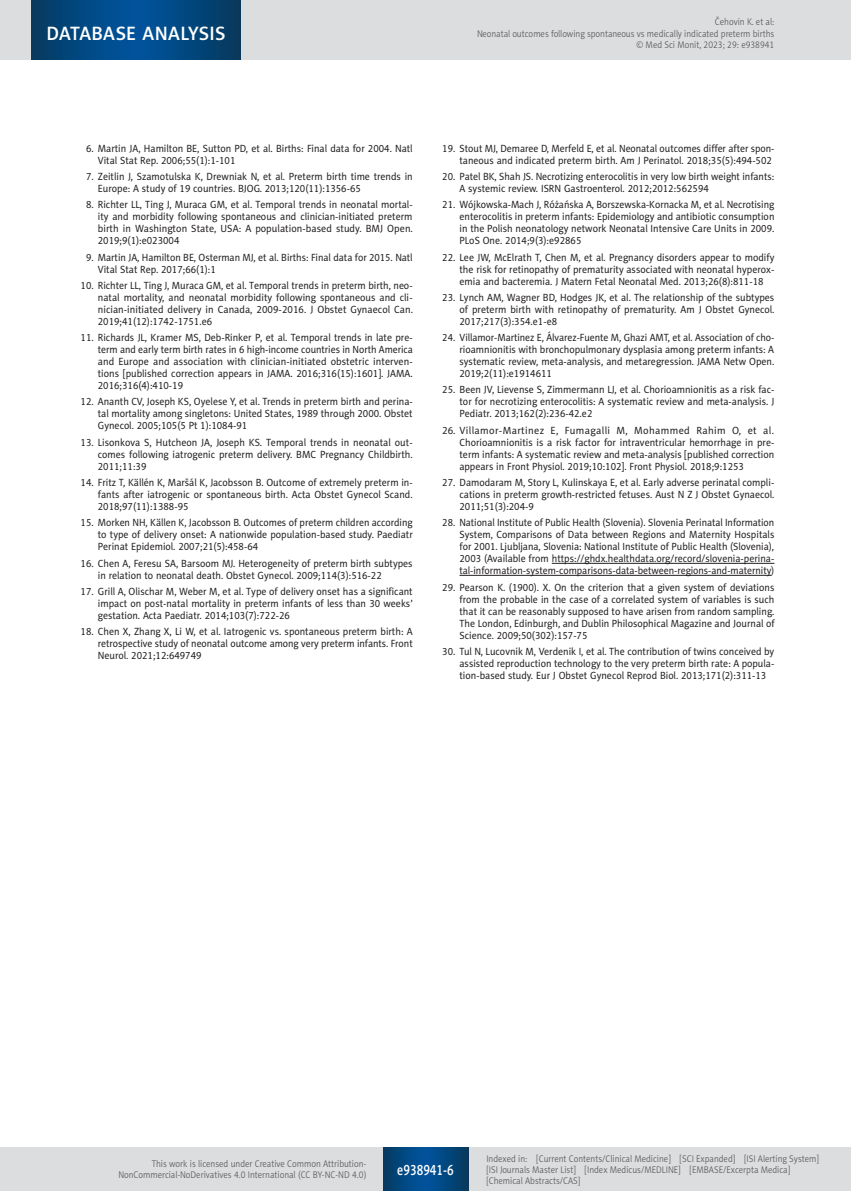
<style>
.page{position:relative;width:851px;height:1191px;background:#fff}
.page>*{position:absolute;margin:0;border:0;box-sizing:border-box;transform-origin:0 0}
.t1{font:19.5px "Naomi Sans EFN Medium";letter-spacing:.01em;color:#fff}
.t2{font:15px "Naomi Sans EFN Medium";color:#fff;scale:.8 1}
.MSM_Referencje_punkt{font:10.5px/12px "Naomi Sans EFN";color:#231f20;text-align:justify;scale:.95 1}
.MSM_Referencje_punkt-2{font:10.5px/12px "Naomi Sans EFN";color:#231f20;text-align:justify;scale:.94 1}
.MSM_Referencje_punkt-3{font:10.5px/12px "Naomi Sans EFN";color:#231f20;text-align:justify}
.t3{font:9.75px/11.2px "Naomi Sans EFN Light";color:#57585a;text-align:right;scale:.9 1}
</style>
<div class="page">
<hr style="left:551px;top:563px;width:223px;height:1px;background:#231f20">
<hr style="left:459px;top:575px;width:312px;height:1px;background:#231f20">
<div style="left:0;top:1148px;width:850px;height:43px;background:#dcdddf"></div>
<svg style="left:383px;top:1147px;width:85px;height:43px;background:#02477e"></svg>
<div style="left:0;top:0;width:850px;height:60px;background:#dcdddf"></div>
<svg style="left:32px;top:0;width:208px;height:60px;background:#02477f"></svg>
<h1 class="t1" style="left:47px;top:22px;width:180px">DATABASE ANALYSIS</h1>
<p class="t3" style="left:477px;top:16px;width:332px">Čehovin K. et al:<br>Neonatal outcomes following spontaneous vs medically indicated preterm births © Med Sci Monit, 2023; 29: e938941</p>
<p class="MSM_Referencje_punkt" style="left:98px;top:142px;width:333px;text-indent:-12px">6. Martin JA, Hamilton BE, Sutton PD, et al. Births: Final data for 2004. Natl<br>Vital Stat Rep. 2006;55(1):1-101</p>
<p class="MSM_Referencje_punkt" style="left:98px;top:171px;width:333px;text-indent:-12px">7. Zeitlin J, Szamotulska K, Drewniak N, et al. Preterm birth time trends in<br>Europe: A study of 19 countries. BJOG. 2013;120(11):1356-65</p>
<p class="MSM_Referencje_punkt" style="left:98px;top:199px;width:333px;text-indent:-12px">8. Richter LL, Ting J, Muraca GM, et al. Temporal trends in neonatal mortal&shy;ity and morbidity following spontaneous and clinician-initiated preterm birth in Washington State, USA: A population-based study. BMJ Open.<br>2019;9(1):e023004</p>
<p class="MSM_Referencje_punkt-2" style="left:98px;top:251px;width:336px;text-indent:-12px">9. Martin JA, Hamilton BE, Osterman MJ, et al. Births: Final data for 2015. Natl<br>Vital Stat Rep. 2017;66(1):1</p>
<p class="MSM_Referencje_punkt" style="left:98px;top:279px;width:333px;text-indent:-17px">10. Richter LL, Ting J, Muraca GM, et al. Temporal trends in preterm birth, neo&shy;natal mortality, and neonatal morbidity following spontaneous and cli&shy;nician-initiated delivery in Canada, 2009-2016. J Obstet Gynaecol Can.<br>2019;41(12):1742-1751.e6</p>
<p class="MSM_Referencje_punkt" style="left:98px;top:332px;width:333px;text-indent:-17px">11. Richards JL, Kramer MS, Deb-Rinker P, et al. Temporal trends in late pre&shy;term and early term birth rates in 6 high-income countries in North America and Europe and association with clinician-initiated obstetric interven&shy;tions [published correction appears in JAMA. 2016;316(15):1601]. JAMA.<br>2016;316(4):410-19</p>
<p class="MSM_Referencje_punkt" style="left:98px;top:396px;width:333px;text-indent:-17px">12. Ananth CV, Joseph KS, Oyelese Y, et al. Trends in preterm birth and perina&shy;tal mortality among singletons: United States, 1989 through 2000. Obstet Gynecol. 2005;105(5 Pt 1):1084-91</p>
<p class="MSM_Referencje_punkt" style="left:98px;top:436px;width:333px;text-indent:-17px">13. Lisonkova S, Hutcheon JA, Joseph KS. Temporal trends in neonatal out&shy;comes following iatrogenic preterm delivery. BMC Pregnancy Childbirth.<br>2011;11:39</p>
<p class="MSM_Referencje_punkt" style="left:98px;top:476px;width:333px;text-indent:-17px">14. Fritz T, Källén K, Maršál K, Jacobsson B. Outcome of extremely preterm in&shy;fants after iatrogenic or spontaneous birth. Acta Obstet Gynecol Scand.<br>2018;97(11):1388-95</p>
<p class="MSM_Referencje_punkt-2" style="left:98px;top:517px;width:336px;text-indent:-17px">15. Morken NH, Källen K, Jacobsson B. Outcomes of preterm children according to type of delivery onset: A nationwide population-based study. Paediatr Perinat Epidemiol. 2007;21(5):458-64</p>
<p class="MSM_Referencje_punkt" style="left:98px;top:557px;width:333px;text-indent:-17px">16. Chen A, Feresu SA, Barsoom MJ. Heterogeneity of preterm birth subtypes in relation to neonatal death. Obstet Gynecol. 2009;114(3):516-22</p>
<p class="MSM_Referencje_punkt" style="left:98px;top:585px;width:333px;text-indent:-17px">17. Grill A, Olischar M, Weber M, et al. Type of delivery onset has a significant impact on post-natal mortality in preterm infants of less than 30 weeks’ gestation. Acta Paediatr. 2014;103(7):722-26</p>
<p class="MSM_Referencje_punkt" style="left:98px;top:625px;width:333px;text-indent:-17px">18. Chen X, Zhang X, Li W, et al. Iatrogenic vs. spontaneous preterm birth: A retrospective study of neonatal outcome among very preterm infants. Front Neurol. 2021;12:649749</p>
<p class="MSM_Referencje_punkt-2" style="left:442px;top:142px;width:355px;text-align:right">19. Stout MJ, Demaree D, Merfeld E, et al. Neonatal outcomes differ after spon&shy;taneous and indicated preterm birth. Am J Perinatol. 2018;35(5):494-502</p>
<p class="MSM_Referencje_punkt-2" style="left:459px;top:171px;width:336px;text-indent:-17px">20. Patel BK, Shah JS. Necrotizing enterocolitis in very low birth weight infants:<br>A systemic review. ISRN Gastroenterol. 2012;2012:562594</p>
<p class="MSM_Referencje_punkt-2" style="left:459px;top:199px;width:336px;text-indent:-17px">21. Wójkowska-Mach J, Różańska A, Borszewska-Kornacka M, et al. Necrotising enterocolitis in preterm infants: Epidemiology and antibiotic consumption in the Polish neonatology network Neonatal Intensive Care Units in 2009.<br>PLoS One. 2014;9(3):e92865</p>
<p class="MSM_Referencje_punkt" style="left:459px;top:251px;width:333px;text-indent:-17px">22. Lee JW, McElrath T, Chen M, et al. Pregnancy disorders appear to modify the risk for retinopathy of prematurity associated with neonatal hyperox&shy;emia and bacteremia. J Matern Fetal Neonatal Med. 2013;26(8):811-18</p>
<p class="MSM_Referencje_punkt" style="left:459px;top:291px;width:333px;text-indent:-17px">23. Lynch AM, Wagner BD, Hodges JK, et al. The relationship of the subtypes of preterm birth with retinopathy of prematurity. Am J Obstet Gynecol.<br>2017;217(3):354.e1-e8</p>
<p class="MSM_Referencje_punkt-2" style="left:459px;top:332px;width:336px;text-indent:-17px">24. Villamor-Martinez E, Álvarez-Fuente M, Ghazi AMT, et al. Association of cho&shy;rioamnionitis with bronchopulmonary dysplasia among preterm infants: A systematic review, meta-analysis, and metaregression. JAMA Netw Open.<br>2019;2(11):e1914611</p>
<p class="MSM_Referencje_punkt" style="left:459px;top:384px;width:333px;text-indent:-17px">25. Been JV, Lievense S, Zimmermann LJ, et al. Chorioamnionitis as a risk fac&shy;tor for necrotizing enterocolitis: A systematic review and meta-analysis. J Pediatr. 2013;162(2):236-42.e2</p>
<p class="MSM_Referencje_punkt-3" style="left:459px;top:424px;width:316px;text-indent:-17px">26. Villamor-Martinez E, Fumagalli M, Mohammed Rahim O, et al.<br>Chorioamnionitis is a risk factor for intraventricular hemorrhage in pre&shy;term infants: A systematic review and meta-analysis [published correction appears in Front Physiol. 2019;10:102]. Front Physiol. 2018;9:1253</p>
<p class="MSM_Referencje_punkt" style="left:459px;top:476px;width:333px;text-indent:-17px">27. Damodaram M, Story L, Kulinskaya E, et al. Early adverse perinatal compli&shy;cations in preterm growth-restricted fetuses. Aust N Z J Obstet Gynaecol.<br>2011;51(3):204-9</p>
<p class="MSM_Referencje_punkt-2" style="left:459px;top:517px;width:336px;text-indent:-17px">28. National Institute of Public Health (Slovenia). Slovenia Perinatal Information System, Comparisons of Data between Regions and Maternity Hospitals for 2001. Ljubljana, Slovenia: National Institute of Public Health (Slovenia), 2003 (Available from https://ghdx.healthdata.org/record/slovenia-perina&shy;tal-information-system-comparisons-data-between-regions-and-maternity)</p>
<p class="MSM_Referencje_punkt" style="left:459px;top:581px;width:333px;text-indent:-17px">29. Pearson K. (1900). X. On the criterion that a given system of deviations from the probable in the case of a correlated system of variables is such that it can be reasonably supposed to have arisen from random sampling.<br>The London, Edinburgh, and Dublin Philosophical Magazine and Journal of Science. 2009;50(302):157-75</p>
<p class="MSM_Referencje_punkt" style="left:459px;top:645px;width:333px;text-indent:-17px">30. Tul N, Lucovnik M, Verdenik I, et al. The contribution of twins conceived by assisted reproduction technology to the very preterm birth rate: A popula&shy;tion-based study. Eur J Obstet Gynecol Reprod Biol. 2013;171(2):311-13</p>
<p class="t3" style="left:118px;top:1158px;width:277px">This work is licensed under Creative Common Attribution-<br>NonCommercial-NoDerivatives 4.0 International (CC BY-NC-ND 4.0)</p>
<h2 class="t2" style="left:397px;top:1160px;width:72px">e938941-6</h2>
<p class="t3" style="left:486px;top:1152px;width:371px;text-align:left">Indexed in: [Current Contents/Clinical Medicine] [SCI Expanded] [ISI Alerting System] [ISI Journals Master List] [Index Medicus/MEDLINE] [EMBASE/Excerpta Medica] [Chemical Abstracts/CAS]</p>
</div>
